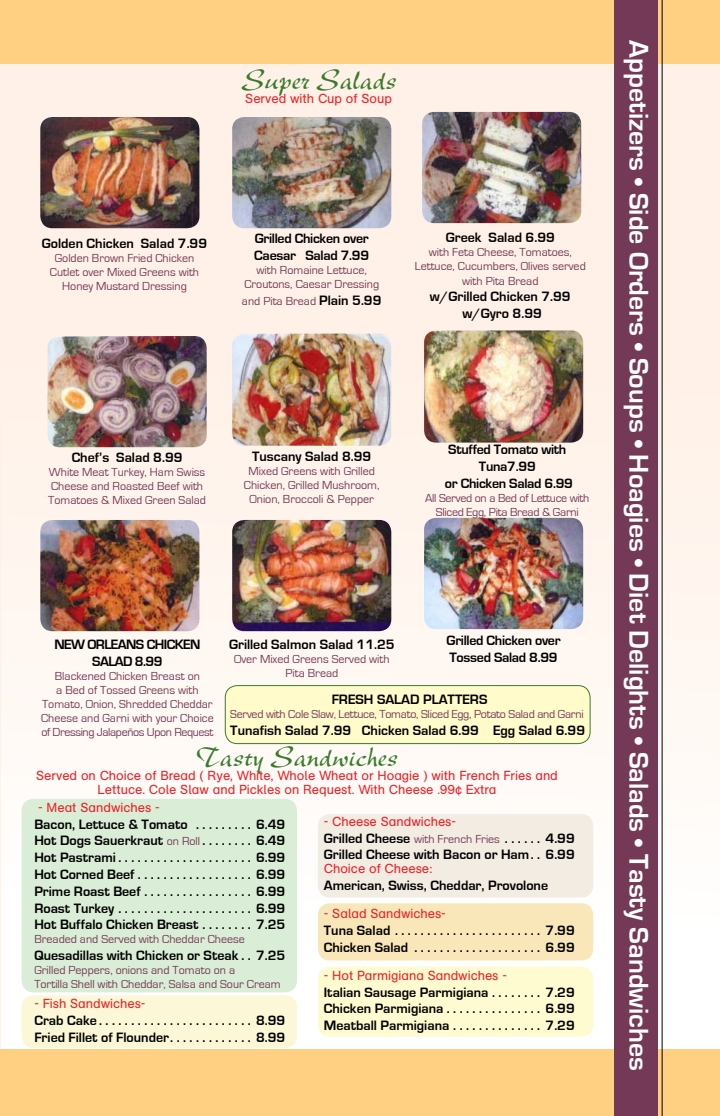
<style>
.page{position:relative;width:720px;height:1116px;background:#ffcf82}
.page>*{position:absolute;margin:0;border:0;box-sizing:border-box;transform-origin:0 0}
.t1{font:30px "New Berolina";color:#387c2b}
.t2{font:700 28px "Eurostile";color:#fff}
.t3{font:700 14px/16.8px "Eurostile";color:#000}
.t4{font:700 14px/16.8px "Eurostile";letter-spacing:-.02em;color:#000}
.t5{font:700 14px/16.8px "Eurostile";letter-spacing:-.04em;color:#000;text-align:center}
.t6{font:13px/14px "AG Schoolbook Regular A";color:#ed2126;text-align:center}
.t7{font:12px/14px "Eurostile";color:#743956;text-align:center}
.t8{font:12px/14px "Eurostile";letter-spacing:-.02em;color:#743956;text-align:center}
.s1{font-weight:700;font-size:14px;color:#000}
.s2{font-weight:400;font-size:12px;color:#743956}
</style>
<div class="page">
<hr style="left:0;top:64px;width:1px;height:984px;background:#fff1e7">
<div style="left:1px;top:64px;width:719px;height:984px;background:linear-gradient(to bottom,#fdece0,#fcfbfb)"></div>
<div style="left:614px;top:0;width:43px;height:1116px;background:#743956"></div>
<hr style="left:662px;top:0;width:1px;height:1116px;background:#000">
<img style="left:40px;top:117px;width:159px;height:111px">
<img style="left:422px;top:112px;width:159px;height:111px">
<img style="left:40px;top:520px;width:159px;height:111px">
<img style="left:48px;top:336px;width:159px;height:111px">
<img style="left:232px;top:520px;width:159px;height:111px">
<img style="left:232px;top:334px;width:159px;height:112px">
<img style="left:232px;top:117px;width:159px;height:111px">
<img style="left:424px;top:518px;width:159px;height:111px">
<img style="left:424px;top:330px;width:159px;height:113px">
<div style="left:225px;top:686px;width:365px;height:58px;background:#fffbca;border-radius:12px"></div>
<div style="left:225px;top:685px;width:366px;height:59px;border:1px solid #387c2b;border-radius:12px"></div>
<div style="left:22px;top:799px;width:275px;height:193px;background:#daedd6;border-radius:12px"></div>
<div style="left:22px;top:995px;width:275px;height:53px;background:#fcf7d7;border-radius:12px"></div>
<div style="left:318px;top:814px;width:275px;height:84px;background:#f3ece3;border-radius:12px"></div>
<div style="left:318px;top:903px;width:275px;height:57px;background:#f9e7b9;border-radius:12px"></div>
<div style="left:318px;top:967px;width:275px;height:70px;background:#fffbd0;border-radius:12px"></div>
<h1 class="t1" style="left:241px;top:62px;width:157px">Super Salads</h1>
<p class="t6" style="left:245px;top:92px;width:148px">Served with Cup of Soup</p>
<p class="t3" style="left:42px;top:235px;width:167px">Golden Chicken Salad 7.99</p>
<p class="t7" style="left:50px;top:251px;width:151px">Golden Brown Fried Chicken<br>Cutlet over Mixed Greens with<br>Honey Mustard Dressing</p>
<p class="t4" style="left:254px;top:231px;width:116px">Grilled Chicken over<br>Caesar Salad 7.99</p>
<p class="t7" style="left:244px;top:264px;width:136px">with Romaine Lettuce,<br>Croutons, Caesar Dressing</p>
<p class="t7" style="left:242px;top:294px;width:141px">and Pita Bread <span class="s1">Plain 5.99</span></p>
<p class="t3" style="left:446px;top:230px;width:111px">Greek Salad 6.99</p>
<p class="t7" style="left:415px;top:246px;width:172px">with Feta Cheese, Tomatoes,<br>Lettuce, Cucumbers, Olives served with Pita Bread</p>
<p class="t3" style="left:430px;top:289px;width:142px;text-align:center">w/Grilled Chicken 7.99 w/Gyro 8.99</p>
<p class="t3" style="left:72px;top:450px;width:112px">Chef’s Salad 8.99</p>
<p class="t7" style="left:48px;top:466px;width:159px;text-align:left">White Meat Turkey, Ham Swiss<br>Cheese and Roasted Beef with<br>Tomatoes &amp; Mixed Green Salad</p>
<p class="t3" style="left:252px;top:448px;width:121px">Tuscany Salad 8.99</p>
<p class="t7" style="left:244px;top:464px;width:137px">Mixed Greens with Grilled<br>Chicken, Grilled Mushroom,<br>Onion, Broccoli &amp; Pepper</p>
<p class="t4" style="left:445px;top:442px;width:130px;text-align:center">Stuffed Tomato with<br>Tuna7.99<br>or Chicken Salad 6.99</p>
<p class="t8" style="left:425px;top:491px;width:166px">All Served on a Bed of Lettuce with<br>Sliced Egg, Pita Bread &amp; Garni</p>
<p class="t5" style="left:54px;top:637px;width:148px">NEW ORLEANS CHICKEN<br>SALAD 8.99</p>
<p class="t7" style="left:41px;top:669px;width:174px">Blackened Chicken Breast on<br>a Bed of Tossed Greens with<br>Tomato, Onion, Shredded Cheddar<br>Cheese and Garni with your Choice of Dressing Jalapeños Upon Request</p>
<p class="t3" style="left:229px;top:637px;width:167px">Grilled Salmon Salad 11.25</p>
<p class="t7" style="left:234px;top:653px;width:157px">Over Mixed Greens Served with<br>Pita Bread</p>
<p class="t4" style="left:447px;top:633px;width:116px">Grilled Chicken over<br>Tossed Salad 8.99</p>
<p class="t3" style="left:332px;top:691px;width:157px">FRESH SALAD PLATTERS</p>
<p class="t8" style="left:230px;top:707px;width:355px">Served with Cole Slaw, Lettuce, Tomato, Sliced Egg, Potato Salad and Garni</p>
<p class="t3" style="left:230px;top:722px;width:356px">Tunafish Salad 7.99 Chicken Salad 6.99 Egg Salad 6.99</p>
<h1 class="t1" style="left:196px;top:740px;width:203px">Tasty Sandwiches</h1>
<p class="t6" style="left:36px;top:769px;width:523px">Served on Choice of Bread ( Rye, White, Whole Wheat or Hoagie ) with French Fries and<br>Lettuce. Cole Slaw and Pickles on Request. With Cheese .99¢ Extra</p>
<p class="t6" style="left:38px;top:801px;width:123px">- Meat Sandwiches -</p>
<p class="t3" style="left:34px;top:816px;width:253px;text-align:justify">Bacon, Lettuce &amp; Tomato . . . . . . . . . 6.49<br>Hot Dogs Sauerkraut <span class="s2">on Roll</span> . . . . . . . . 6.49<br>Hot Pastrami . . . . . . . . . . . . . . . . . . . . . 6.99<br>Hot Corned Beef . . . . . . . . . . . . . . . . . . 6.99<br>Prime Roast Beef . . . . . . . . . . . . . . . . . 6.99<br>Roast Turkey . . . . . . . . . . . . . . . . . . . . . 6.99<br>Hot Buffalo Chicken Breast . . . . . . . . 7.25</p>
<p class="t7" style="left:34px;top:933px;width:212px">Breaded and Served with Cheddar Cheese</p>
<p class="t3" style="left:34px;top:948px;width:252px">Quesadillas with Chicken or Steak . . 7.25</p>
<p class="t7" style="left:34px;top:964px;width:248px;text-align:left">Grilled Peppers, onions and Tomato on a<br>Tortilla Shell with Cheddar, Salsa and Sour Cream</p>
<p class="t6" style="left:34px;top:997px;width:113px">- Fish Sandwiches-</p>
<p class="t3" style="left:34px;top:1012px;width:253px">Crab Cake . . . . . . . . . . . . . . . . . . . . . . . . 8.99<br>Fried Fillet of Flounder . . . . . . . . . . . . . 8.99</p>
<p class="t6" style="left:324px;top:815px;width:134px">- Cheese Sandwiches-</p>
<p class="t3" style="left:324px;top:830px;width:253px">Grilled Cheese <span class="s2">with French Fries</span> . . . . . . 4.99<br>Grilled Cheese with Bacon or Ham . . 6.99</p>
<p class="t6" style="left:324px;top:862px;width:110px">Choice of Cheese:</p>
<p class="t3" style="left:324px;top:878px;width:226px">American, Swiss, Cheddar, Provolone</p>
<p class="t6" style="left:324px;top:907px;width:123px">- Salad Sandwiches-</p>
<p class="t3" style="left:324px;top:922px;width:253px">Tuna Salad . . . . . . . . . . . . . . . . . . . . . . . 7.99<br>Chicken Salad . . . . . . . . . . . . . . . . . . . . 6.99</p>
<p class="t6" style="left:324px;top:969px;width:185px">- Hot Parmigiana Sandwiches -</p>
<p class="t3" style="left:324px;top:984px;width:253px;text-align:justify">Italian Sausage Parmigiana . . . . . . . . 7.29<br>Chicken Parmigiana . . . . . . . . . . . . . . . 6.99<br>Meatball Parmigiana . . . . . . . . . . . . . . 7.29</p>
<h2 class="t2" style="left:654px;top:40px;width:1032px;rotate:90deg">Appetizers • Side Orders • Soups • Hoagies • Diet Delights • Salads • Tasty Sandwiches</h2>
</div>
